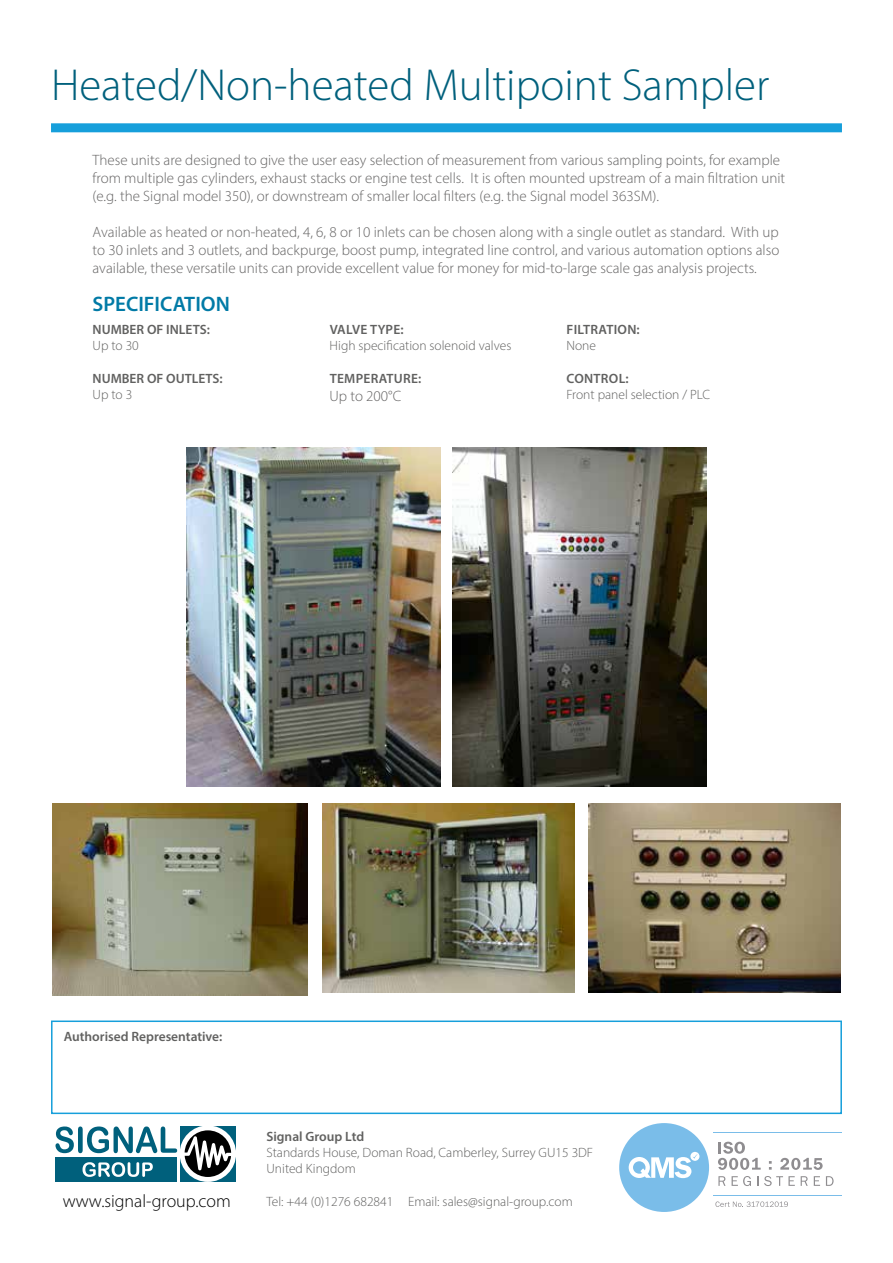
<style>
.page{position:relative;width:893px;height:1263px;background:#fff}
.page>*{position:absolute;margin:0;border:0;box-sizing:border-box;transform-origin:0 0}
.t1{font:300 45px "Myriad Pro";color:#00607c}
.t2{font:600 21px "Myriad Pro";color:#007aa6}
.t3{font:300 18px "Myriad Pro";color:#000}
.t4{font:300 15px/18px "Myriad Pro";color:#646363}
.t5{font:300 13.5px/16.2px "Myriad Pro";color:#616160}
.t6{font:600 13.5px "Myriad Pro";color:#616160}
.t7{font:600 13.5px "Myriad Pro";letter-spacing:.02em;color:#616160}
</style>
<div class="page">
<div style="left:51px;top:1020px;width:791px;height:94px;border:2px solid #169fdb"></div>
<div style="left:51px;top:123px;width:791px;height:9px;background:#169fdb"></div>
<div style="left:55px;top:1157px;width:122px;height:24px;background:#00607c"></div>
<div style="left:180px;top:1126px;width:56px;height:55px;background:#00607c"></div>
<div style="left:180px;top:1125px;width:56px;height:57px;background:#fff;border-radius:50%"></div>
<svg style="left:185px;top:1130px;width:46px;height:47px"></svg>
<svg style="left:55px;top:1126px;width:122px;height:27px"></svg>
<svg style="left:83px;top:1162px;width:70px;height:15px"></svg>
<div style="left:619px;top:1123px;width:90px;height:89px;background:#7abde9;border-radius:50%"></div>
<div style="left:690px;top:1152px;width:9px;height:9px;background:#fff;border-radius:50%"></div>
<svg style="left:718px;top:1176px;width:7px;height:10px"></svg>
<svg style="left:732px;top:1176px;width:19px;height:10px"></svg>
<svg style="left:757px;top:1176px;width:38px;height:10px"></svg>
<svg style="left:801px;top:1176px;width:7px;height:10px"></svg>
<svg style="left:814px;top:1176px;width:6px;height:10px"></svg>
<svg style="left:826px;top:1176px;width:8px;height:10px"></svg>
<svg style="left:715px;top:1201px;width:73px;height:6px"></svg>
<svg style="left:718px;top:1142px;width:43px;height:28px"></svg>
<svg style="left:769px;top:1161px;width:3px;height:9px"></svg>
<svg style="left:780px;top:1158px;width:43px;height:12px"></svg>
<hr style="left:713px;top:1132px;width:129px;height:1px;background:#7abde9">
<hr style="left:713px;top:1195px;width:129px;height:1px;background:#7abde9">
<svg style="left:629px;top:1154px;width:69px;height:24px"></svg>
<img style="left:187px;top:448px;width:254px;height:338px">
<img style="left:452px;top:448px;width:254px;height:338px">
<img style="left:53px;top:804px;width:255px;height:191px">
<img style="left:322px;top:804px;width:252px;height:189px">
<img style="left:588px;top:804px;width:252px;height:189px">
<h1 class="t1" style="left:51px;top:58px;width:720px">Heated/Non-heated Multipoint Sampler</h1>
<p class="t4" style="left:93px;top:150px;width:694px">These units are designed to give the user easy selection of measurement from various sampling points, for example from multiple gas cylinders, exhaust stacks or engine test cells. It is often mounted upstream of a main filtration unit (e.g. the Signal model 350), or downstream of smaller local filters (e.g. the Signal model 363SM).</p>
<p class="t4" style="left:93px;top:222px;width:688px;text-align:justify">Available as heated or non-heated, 4, 6, 8 or 10 inlets can be chosen along with a single outlet as standard. With up to 30 inlets and 3 outlets, and backpurge, boost pump, integrated line control, and various automation options also available, these versatile units can provide excellent value for money for mid-to-large scale gas analysis projects.</p>
<h2 class="t2" style="left:93px;top:290px;width:139px">SPECIFICATION</h2>
<p class="t6" style="left:93px;top:321px;width:119px">NUMBER OF INLETS:</p>
<p class="t5" style="left:93px;top:337px;width:48px">Up to 30</p>
<p class="t6" style="left:93px;top:369px;width:132px">NUMBER OF OUTLETS:</p>
<p class="t5" style="left:93px;top:386px;width:41px">Up to 3</p>
<p class="t7" style="left:330px;top:321px;width:75px">VALVE TYPE:</p>
<p class="t5" style="left:330px;top:337px;width:183px">High specification solenoid valves</p>
<p class="t7" style="left:330px;top:369px;width:93px">TEMPERATURE:</p>
<p class="t4" style="left:330px;top:386px;width:73px">Up to 200°C</p>
<p class="t7" style="left:567px;top:321px;width:75px">FILTRATION:</p>
<p class="t5" style="left:566px;top:337px;width:31px">None</p>
<p class="t7" style="left:567px;top:369px;width:64px">CONTROL:</p>
<p class="t5" style="left:566px;top:386px;width:145px">Front panel selection / PLC</p>
<p class="t6" style="left:64px;top:1028px;width:160px">Authorised Representative:</p>
<p class="t3" style="left:63px;top:1190px;width:170px">www.signal-group.com</p>
<p class="t6" style="left:266px;top:1128px;width:99px">Signal Group Ltd</p>
<p class="t5" style="left:266px;top:1144px;width:328px">Standards House, Doman Road, Camberley, Surrey GU15 3DF<br>United Kingdom</p>
<p class="t5" style="left:266px;top:1193px;width:308px">Tel: +44 (0)1276 682841 Email: sales@signal-group.com</p>
</div>
